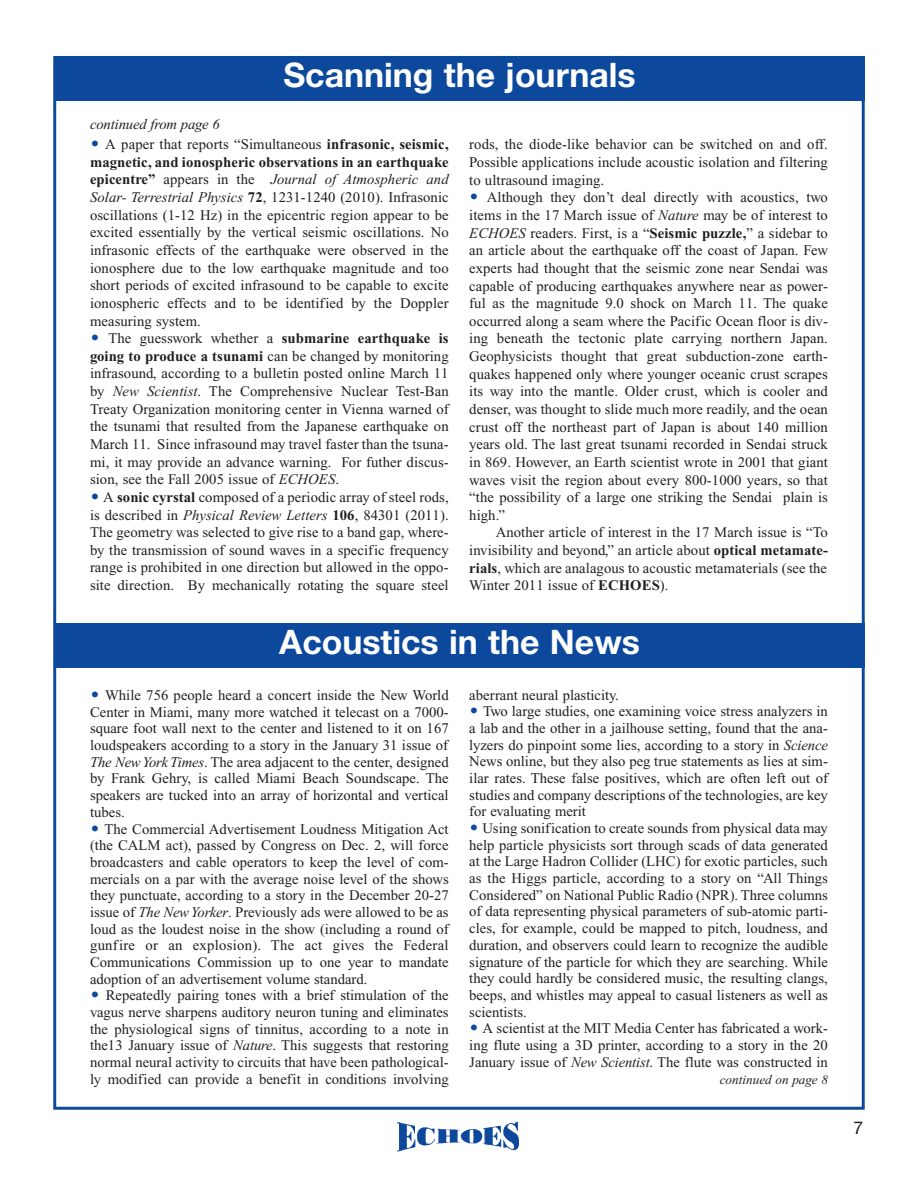
<style>
.page{position:relative;width:918px;height:1188px;background:#fff}
.page>*{position:absolute;margin:0;border:0;box-sizing:border-box;transform-origin:0 0}
.t1{font:700 33.75px "Helvetica Neue";color:#fff}
.t2{font:17.7px "Helvetica Neue";color:#231f20}
.t3{font:14.7px/17.7px "Times New Roman";color:#231f20;text-align:justify}
.t4{font:italic 14.7px "Times New Roman";letter-spacing:-.01em;color:#231f20}
.t5{font:italic 13.2px "Times New Roman";color:#231f20}
.s1{font-family:"European Pi Three";color:#0c499c}
.s2{font-weight:700}
.s3{font-style:italic}
</style>
<div class="page">
<img style="left:397px;top:1121px;width:122px;height:30px">
<div style="left:54px;top:56px;width:811px;height:44px;background:#0c499c"></div>
<div style="left:54px;top:623px;width:811px;height:44px;background:#0c499c"></div>
<p class="t4" style="left:90px;top:119px;width:131px">continued from page 6</p>
<h1 class="t1" style="left:283px;top:63px;width:354px">Scanning the journals</h1>
<p class="t3" style="left:90px;top:137px;width:360px"><span class="s1">-</span> A paper that reports “Simultaneous <span class="s2">infrasonic, seismic, magnetic, and ionospheric observations in an earthquake epicentre”</span> appears in the <span class="s3">Journal of Atmospheric and Solar- Terrestrial Physics</span> <span class="s2">72</span>, 1231-1240 (2010). Infrasonic oscillations (1-12 Hz) in the epicentric region appear to be excited essentially by the vertical seismic oscillations. No infrasonic effects of the earthquake were observed in the ionosphere due to the low earthquake magnitude and too short periods of excited infrasound to be capable to excite ionospheric effects and to be identified by the Doppler measuring system.</p>
<p class="t3" style="left:90px;top:331px;width:360px"><span class="s1">-</span> The guesswork whether a <span class="s2">submarine earthquake is going to produce a tsunami</span> can be changed by monitoring infrasound, according to a bulletin posted online March 11 by <span class="s3">New Scientist</span>. The Comprehensive Nuclear Test-Ban Treaty Organization monitoring center in Vienna warned of the tsunami that resulted from the Japanese earthquake on March 11. Since infrasound may travel faster than the tsuna&shy;mi, it may provide an advance warning. For futher discus&shy;sion, see the Fall 2005 issue of <span class="s3">ECHOES</span>.</p>
<p class="t3" style="left:90px;top:490px;width:360px"><span class="s1">-</span> A <span class="s2">sonic cyrstal</span> composed of a periodic array of steel rods, is described in <span class="s3">Physical Review Letters</span> <span class="s2">106</span>, 84301 (2011).<br>The geometry was selected to give rise to a band gap, where&shy;by the transmission of sound waves in a specific frequency range is prohibited in one direction but allowed in the oppo&shy;site direction. By mechanically rotating the square steel</p>
<p class="t3" style="left:469px;top:137px;width:360px">rods, the diode-like behavior can be switched on and off.<br>Possible applications include acoustic isolation and filtering to ultrasound imaging.</p>
<p class="t3" style="left:469px;top:190px;width:360px"><span class="s1">-</span> Although they don’t deal directly with acoustics, two items in the 17 March issue of <span class="s3">Nature</span> may be of interest to <span class="s3">ECHOES</span> readers. First, is a “<span class="s2">Seismic puzzle,</span>” a sidebar to an article about the earthquake off the coast of Japan. Few experts had thought that the seismic zone near Sendai was capable of producing earthquakes anywhere near as power&shy;ful as the magnitude 9.0 shock on March 11. The quake occurred along a seam where the Pacific Ocean floor is div&shy;ing beneath the tectonic plate carrying northern Japan.<br>Geophysicists thought that great subduction-zone earth&shy;quakes happened only where younger oceanic crust scrapes its way into the mantle. Older crust, which is cooler and denser, was thought to slide much more readily, and the oean crust off the northeast part of Japan is about 140 million years old. The last great tsunami recorded in Sendai struck in 869. However, an Earth scientist wrote in 2001 that giant waves visit the region about every 800-1000 years, so that “the possibility of a large one striking the Sendai plain is high.”</p>
<p class="t3" style="left:469px;top:525px;width:360px;text-indent:26px">Another article of interest in the 17 March issue is “To invisibility and beyond,” an article about <span class="s2">optical metamate&shy;rials</span>, which are analagous to acoustic metamaterials (see the Winter 2011 issue of <span class="s2">ECHOES</span>).</p>
<h1 class="t1" style="left:279px;top:630px;width:362px">Acoustics in the News</h1>
<p class="t3" style="left:90px;top:688px;width:360px;line-height:16.6px"><span class="s1">-</span> While 756 people heard a concert inside the New World Center in Miami, many more watched it telecast on a 7000- square foot wall next to the center and listened to it on 167 loudspeakers according to a story in the January 31 issue of <span class="s3">The New York Times</span>. The area adjacent to the center, designed by Frank Gehry, is called Miami Beach Soundscape. The speakers are tucked into an array of horizontal and vertical tubes.</p>
<p class="t3" style="left:90px;top:822px;width:360px;line-height:16.6px"><span class="s1">-</span> The Commercial Advertisement Loudness Mitigation Act (the CALM act), passed by Congress on Dec. 2, will force broadcasters and cable operators to keep the level of com&shy;mercials on a par with the average noise level of the shows they punctuate, according to a story in the December 20-27 issue of <span class="s3">The New Yorker</span>. Previously ads were allowed to be as loud as the loudest noise in the show (including a round of gunfire or an explosion). The act gives the Federal Communications Commission up to one year to mandate adoption of an advertisement volume standard.</p>
<p class="t3" style="left:90px;top:989px;width:360px;line-height:16.6px"><span class="s1">-</span> Repeatedly pairing tones with a brief stimulation of the vagus nerve sharpens auditory neuron tuning and eliminates the physiological signs of tinnitus, according to a note in the13 January issue of <span class="s3">Nature</span>. This suggests that restoring normal neural activity to circuits that have been pathological&shy;ly modified can provide a benefit in conditions involving</p>
<p class="t3" style="left:469px;top:687px;width:151px">aberrant neural plasticity.</p>
<p class="t3" style="left:469px;top:704px;width:360px;line-height:16.6px"><span class="s1">-</span> Two large studies, one examining voice stress analyzers in a lab and the other in a jailhouse setting, found that the ana&shy;lyzers do pinpoint some lies, according to a story in <span class="s3">Science </span>News online, but they also peg true statements as lies at sim&shy;ilar rates. These false positives, which are often left out of studies and company descriptions of the technologies, are key for evaluating merit</p>
<p class="t3" style="left:469px;top:821px;width:360px;line-height:16.6px"><span class="s1">-</span> Using sonification to create sounds from physical data may help particle physicists sort through scads of data generated at the Large Hadron Collider (LHC) for exotic particles, such as the Higgs particle, according to a story on “All Things Considered” on National Public Radio (NPR). Three columns of data representing physical parameters of sub-atomic parti&shy;cles, for example, could be mapped to pitch, loudness, and duration, and observers could learn to recognize the audible signature of the particle for which they are searching. While they could hardly be considered music, the resulting clangs, beeps, and whistles may appeal to casual listeners as well as scientists.</p>
<p class="t3" style="left:469px;top:1021px;width:360px;line-height:16.6px"><span class="s1">-</span> A scientist at the MIT Media Center has fabricated a work&shy;ing flute using a 3D printer, according to a story in the 20<br>January issue of <span class="s3">New Scientist</span>. The flute was constructed in</p>
<p class="t5" style="left:720px;top:1075px;width:110px">continued on page 8</p>
<p class="t2" style="left:853px;top:1121px;width:11px">7</p>
</div>
